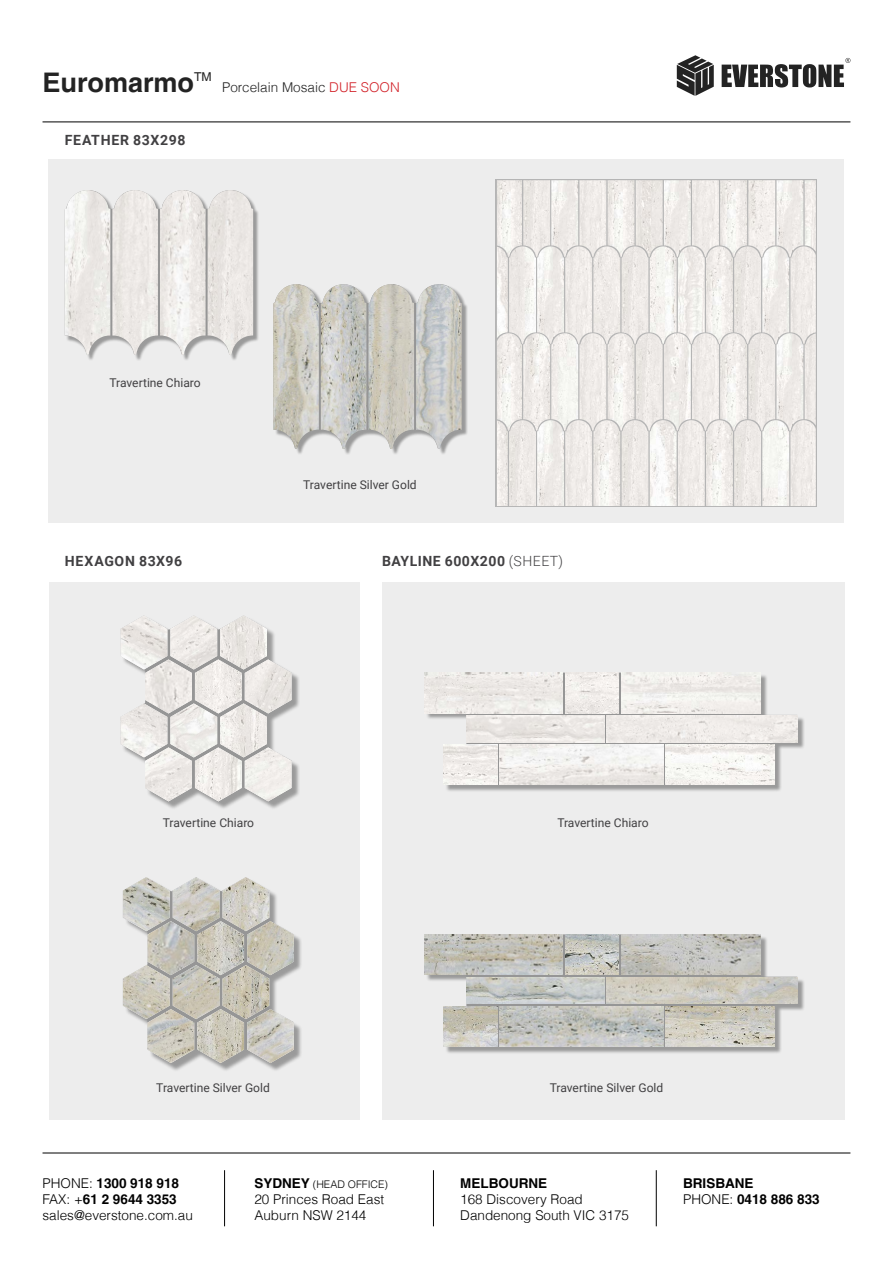
<style>
.page{position:relative;width:893px;height:1263px;background:#fff}
.page>*{position:absolute;margin:0;border:0;box-sizing:border-box;transform-origin:0 0}
.t1{font:700 14.1px "Roboto";letter-spacing:.035em;color:#414042}
.t2{font:300 13.5px/16.2px "Helvetica";color:#000}
.t3{font:700 13.5px/16.2px "Helvetica";color:#000}
.t4{font:300 13.5px "Helvetica";color:#232323}
.t5{font:12.3px "Helvetica";color:#232323}
.t6{font:12px "Roboto";color:#414042}
.t7{font:300 10.5px "Helvetica";color:#000}
.s1{font-weight:700;font-size:27px}
.s2{color:#d2232a}
.s3{font-weight:300}
.s4{font-weight:700}
.s5{font-weight:700;font-size:13.5px}
</style>
<div class="page">
<div style="left:49px;top:159px;width:795px;height:364px;background:#ededed"></div>
<hr style="left:43px;top:122px;width:807px;height:1px;background:#000">
<svg style="left:677px;top:55px;width:37px;height:41px"></svg>
<svg style="left:722px;top:58px;width:128px;height:30px"></svg>
<hr style="left:43px;top:1152px;width:807px;height:1px;background:#000">
<hr style="left:224px;top:1170px;width:1px;height:56px;background:#000">
<hr style="left:433px;top:1170px;width:1px;height:56px;background:#000">
<hr style="left:656px;top:1170px;width:1px;height:56px;background:#000">
<div style="left:49px;top:582px;width:310px;height:537px;background:#ededed"></div>
<div style="left:382px;top:582px;width:462px;height:537px;background:#ededed"></div>
<div style="left:426px;top:674px;width:379px;height:118px;background:#000;opacity:.35"></div>
<svg style="left:426px;top:673px;width:371px;height:112px"></svg>
<img style="left:425px;top:673px;width:138px;height:40px">
<img style="left:565px;top:673px;width:54px;height:40px">
<img style="left:444px;top:744px;width:54px;height:41px">
<img style="left:621px;top:673px;width:139px;height:40px">
<img style="left:500px;top:744px;width:164px;height:41px">
<img style="left:666px;top:744px;width:108px;height:41px">
<img style="left:606px;top:715px;width:191px;height:27px">
<img style="left:466px;top:715px;width:138px;height:27px">
<div style="left:426px;top:936px;width:379px;height:118px;background:#000;opacity:.35"></div>
<svg style="left:426px;top:934px;width:371px;height:112px"></svg>
<img style="left:425px;top:934px;width:138px;height:41px">
<img style="left:565px;top:934px;width:54px;height:41px">
<img style="left:444px;top:1006px;width:54px;height:40px">
<img style="left:621px;top:934px;width:139px;height:41px">
<img style="left:500px;top:1006px;width:164px;height:40px">
<img style="left:666px;top:1006px;width:108px;height:40px">
<img style="left:606px;top:977px;width:191px;height:27px">
<img style="left:466px;top:977px;width:138px;height:27px">
<div style="left:122px;top:617px;width:178px;height:193px;background:#000;opacity:.35"></div>
<svg style="left:121px;top:615px;width:171px;height:186px"></svg>
<img style="left:245px;top:747px;width:47px;height:54px">
<div style="left:125px;top:879px;width:177px;height:193px;background:#000;opacity:.35"></div>
<svg style="left:123px;top:877px;width:171px;height:186px"></svg>
<img style="left:247px;top:1009px;width:47px;height:54px">
<svg style="left:496px;top:179px;width:321px;height:328px;background:#bfbebe"></svg>
<div style="left:66px;top:192px;width:194px;height:169px;background:#000;opacity:.35"></div>
<svg style="left:66px;top:192px;width:187px;height:164px"></svg>
<div style="left:275px;top:286px;width:193px;height:169px;background:#000;opacity:.35"></div>
<svg style="left:275px;top:286px;width:187px;height:164px"></svg>
<img style="left:65px;top:190px;width:45px;height:165px">
<img style="left:112px;top:190px;width:46px;height:165px">
<img style="left:160px;top:190px;width:46px;height:165px">
<img style="left:208px;top:190px;width:45px;height:165px">
<img style="left:273px;top:284px;width:46px;height:165px">
<img style="left:321px;top:284px;width:45px;height:165px">
<img style="left:368px;top:284px;width:46px;height:165px">
<img style="left:416px;top:284px;width:46px;height:165px">
<img style="left:497px;top:180px;width:109px;height:77px">
<img style="left:497px;top:333px;width:109px;height:87px">
<img style="left:497px;top:247px;width:11px;height:91px">
<img style="left:509px;top:246px;width:139px;height:98px">
<img style="left:497px;top:420px;width:151px;height:86px">
<img style="left:608px;top:180px;width:26px;height:77px">
<img style="left:636px;top:180px;width:167px;height:77px">
<img style="left:805px;top:180px;width:11px;height:66px">
<img style="left:608px;top:333px;width:26px;height:98px">
<img style="left:636px;top:333px;width:167px;height:98px">
<img style="left:805px;top:344px;width:11px;height:76px">
<img style="left:650px;top:246px;width:166px;height:98px">
<img style="left:650px;top:420px;width:166px;height:86px">
<p class="t4" style="left:43px;top:77px;width:359px"><span class="s1">Euromarmo</span> Porcelain Mosaic <span class="s2">DUE SOON</span></p>
<p class="t5" style="left:194px;top:69px;width:19px">TM</p>
<p class="t1" style="left:65px;top:130px;width:122px">FEATHER 83X298</p>
<p class="t6" style="left:109px;top:374px;width:93px">Travertine Chiaro</p>
<p class="t6" style="left:303px;top:476px;width:115px">Travertine Silver Gold</p>
<p class="t1" style="left:65px;top:551px;width:119px">HEXAGON 83X96</p>
<p class="t1" style="left:382px;top:551px;width:183px">BAYLINE 600X200 <span class="s3">(SHEET)</span></p>
<p class="t6" style="left:163px;top:814px;width:93px">Travertine Chiaro</p>
<p class="t6" style="left:557px;top:814px;width:93px">Travertine Chiaro</p>
<p class="t6" style="left:156px;top:1079px;width:115px">Travertine Silver Gold</p>
<p class="t6" style="left:550px;top:1079px;width:115px">Travertine Silver Gold</p>
<p class="t2" style="left:43px;top:1174px;width:152px">PHONE: <span class="s4">1300 918 918<br></span>FAX: +<span class="s4">61 2 9644 3353 </span>sales@everstone.com.au</p>
<p class="t7" style="left:254px;top:1175px;width:135px"><span class="s5">SYDNEY</span> (HEAD OFFICE)</p>
<p class="t2" style="left:254px;top:1190px;width:131px">20 Princes Road East<br>Auburn NSW 2144</p>
<p class="t3" style="left:460px;top:1175px;width:88px">MELBOURNE</p>
<p class="t2" style="left:460px;top:1190px;width:170px">168 Discovery Road<br>Dandenong South VIC 3175</p>
<p class="t3" style="left:683px;top:1175px;width:138px">BRISBANE<br><span class="s3">PHONE:</span> 0418 886 833</p>
</div>
